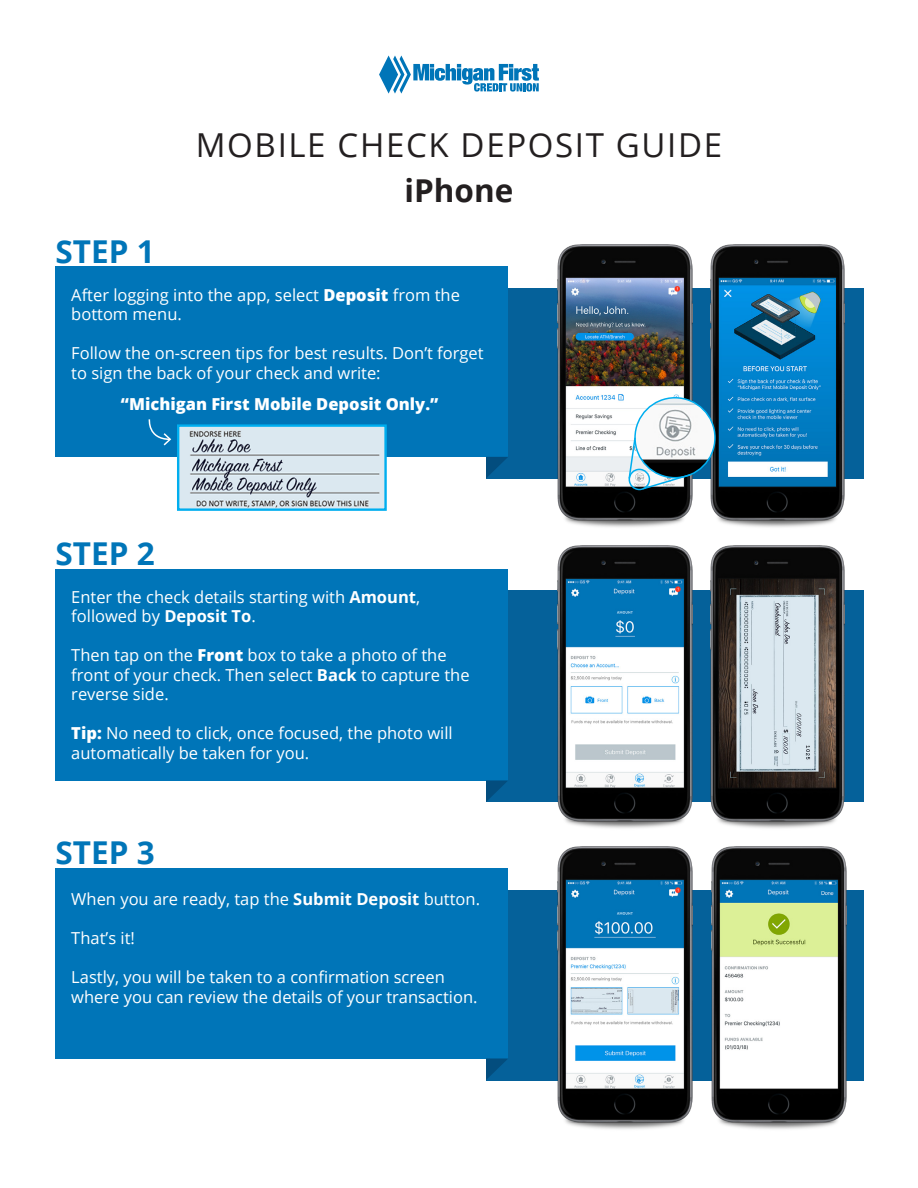
<style>
.page{position:relative;width:918px;height:1188px;background:#fff}
.page>*{position:absolute;margin:0;border:0;box-sizing:border-box;transform-origin:0 0}
.t1{font:33px "Open Sans";letter-spacing:.05em;color:#231f20}
.t2{font:700 31.5px "Open Sans";color:#0075b8}
.t3{font:700 31.5px "Open Sans";color:#231f20}
.t4{font:16.5px/19.5px "Open Sans";color:#fff}
.t5{font:800 16.5px "Open Sans";color:#fff}
.s1{font-weight:800}
.s2{font-weight:700}
</style>
<div class="page">
<svg style="left:379px;top:56px;width:160px;height:38px"></svg>
<div style="left:486px;top:590px;width:378px;height:212px;background:#05619a"></div>
<div style="left:486px;top:890px;width:378px;height:190px;background:#05619a"></div>
<div style="left:56px;top:569px;width:452px;height:211px;background:#0075b8"></div>
<div style="left:56px;top:868px;width:452px;height:191px;background:#0075b8"></div>
<img style="left:558px;top:545px;width:135px;height:283px">
<img style="left:711px;top:846px;width:135px;height:283px">
<img style="left:558px;top:846px;width:135px;height:283px">
<div style="left:486px;top:288px;width:378px;height:190px;background:#05619a"></div>
<img style="left:710px;top:545px;width:135px;height:283px">
<svg style="left:486px;top:781px;width:21px;height:21px"></svg>
<svg style="left:486px;top:1059px;width:21px;height:21px"></svg>
<div style="left:56px;top:267px;width:452px;height:190px;background:#0075b8"></div>
<img style="left:558px;top:244px;width:135px;height:283px">
<img style="left:710px;top:244px;width:135px;height:283px">
<svg style="left:486px;top:457px;width:22px;height:21px"></svg>
<img style="left:180px;top:427px;width:204px;height:81px">
<div style="left:177px;top:424px;width:210px;height:87px;border:2px solid #00aeef"></div>
<img style="left:635px;top:398px;width:80px;height:80px;border-radius:40px">
<div style="left:634px;top:397px;width:82px;height:81px;border:2px solid #00aeef;border-radius:50%"></div>
<svg style="left:628px;top:436px;width:64px;height:55px;background:#96a6ad"></svg>
<svg style="left:148px;top:419px;width:24px;height:27px"></svg>
<p class="t1" style="left:196px;top:123px;width:528px">MOBILE CHECK DEPOSIT GUIDE</p>
<p class="t3" style="left:405px;top:169px;width:110px">iPhone</p>
<p class="t2" style="left:56px;top:229px;width:101px">STEP 1</p>
<p class="t4" style="left:71px;top:285px;width:390px">After logging into the app, select <span class="s1">Deposit</span> from the bottom menu.</p>
<p class="t4" style="left:71px;top:343px;width:414px">Follow the on-screen tips for best results. Don’t forget to sign the back of your check and write:</p>
<p class="t5" style="left:121px;top:392px;width:319px">“Michigan First Mobile Deposit Only.”</p>
<p class="t2" style="left:56px;top:531px;width:101px">STEP 2</p>
<p class="t4" style="left:71px;top:587px;width:350px">Enter the check details starting with <span class="s2">Amount</span>, followed by <span class="s2">Deposit To</span>.</p>
<p class="t4" style="left:71px;top:645px;width:400px">Then tap on the <span class="s1">Front</span> box to take a photo of the front of your check. Then select <span class="s2">Back</span> to capture the reverse side.</p>
<p class="t4" style="left:71px;top:723px;width:383px"><span class="s1">Tip:</span> No need to click, once focused, the photo will automatically be taken for you.</p>
<p class="t2" style="left:56px;top:831px;width:101px">STEP 3</p>
<p class="t4" style="left:71px;top:889px;width:410px">When you are ready, tap the <span class="s2">Submit Deposit</span> button.</p>
<p class="t4" style="left:71px;top:928px;width:65px">That’s it!</p>
<p class="t4" style="left:71px;top:967px;width:408px">Lastly, you will be taken to a confirmation screen where you can review the details of your transaction.</p>
</div>
